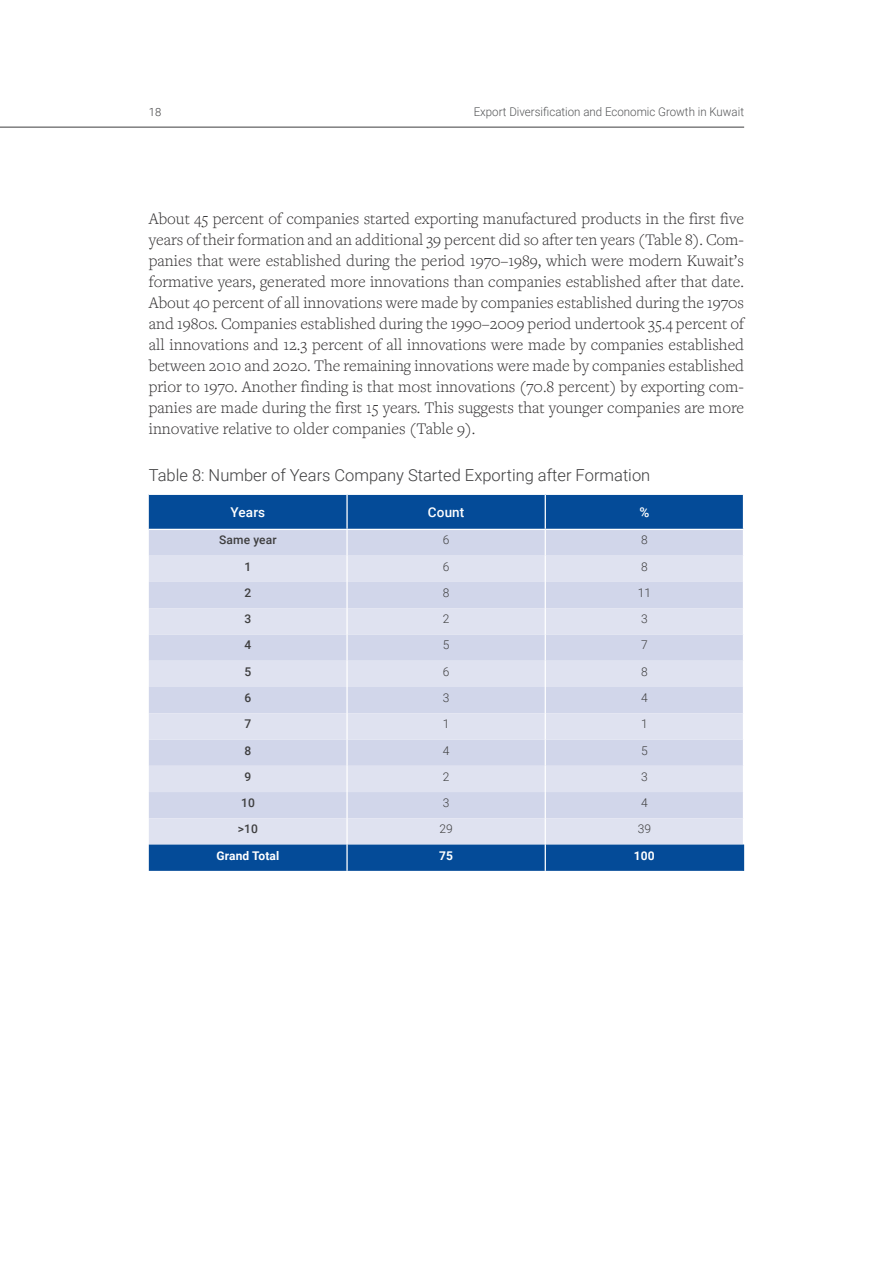
<style>
.page{position:relative;width:893px;height:1263px;background:#fff}
.page>*{position:absolute;margin:0;border:0;box-sizing:border-box;transform-origin:0 0}
.Text{font:300 16.8px/21px "Freight Text Pro";color:#312f30;text-align:justify}
.Title_4{font:300 16.5px "Roboto";color:#3e3e3f}
.Table_White_Title{font:500 13.5px "Roboto";letter-spacing:.01em;color:#fff}
.t1{font:300 12px "Roboto";color:#545557;scale:.96 1}
.Table_Text{font:300 12px "Roboto";color:#3e3e3f}
.Table_Text-2{font:500 12px "Roboto";letter-spacing:.01em;color:#3e3e3f}
.Table_Text-3{font:700 12px "Roboto";letter-spacing:.01em;color:#fff}
.t2{font:300 11.25px "Roboto";color:#3e3e3f}
</style>
<div class="page">
<hr style="left:0;top:127px;width:744px;height:1px;background:#3e3e3f">
<svg style="left:149px;top:494px;width:595px;height:377px;background:#b6c5df"></svg>
<p class="t2" style="left:149px;top:104px;width:14px">18</p>
<p class="t1" style="left:474px;top:104px;width:283px">Export Diversification and Economic Growth in Kuwait</p>
<p class="Text" style="left:149px;top:208px;width:597px">About 45 percent of companies started exporting manufactured products in the first five years of their formation and an additional 39 percent did so after ten years (Table 8). Com&shy;panies that were established during the period 1970–1989, which were modern Kuwait’s formative years, generated more innovations than companies established after that date.<br>About 40 percent of all innovations were made by companies established during the 1970s and 1980s. Companies established during the 1990–2009 period undertook 35.4 percent of all innovations and 12.3 percent of all innovations were made by companies established between 2010 and 2020. The remaining innovations were made by companies established prior to 1970. Another finding is that most innovations (70.8 percent) by exporting com&shy;panies are made during the first 15 years. This suggests that younger companies are more innovative relative to older companies (Table 9).</p>
<p class="Title_4" style="left:149px;top:463px;width:503px">Table 8: Number of Years Company Started Exporting after Formation</p>
<p class="Table_White_Title" style="left:231px;top:502px;width:36px">Years</p>
<p class="Table_White_Title" style="left:428px;top:502px;width:38px">Count</p>
<p class="Table_White_Title" style="left:639px;top:502px;width:11px">%</p>
<p class="Table_Text-2" style="left:219px;top:532px;width:59px">Same year</p>
<p class="Table_Text" style="left:443px;top:532px;width:8px">6</p>
<p class="Table_Text" style="left:641px;top:532px;width:8px">8</p>
<p class="Table_Text-2" style="left:245px;top:558px;width:8px">1</p>
<p class="Table_Text" style="left:443px;top:558px;width:8px">6</p>
<p class="Table_Text" style="left:641px;top:558px;width:8px">8</p>
<p class="Table_Text-2" style="left:245px;top:584px;width:8px">2</p>
<p class="Table_Text" style="left:443px;top:584px;width:8px">8</p>
<p class="Table_Text" style="left:638px;top:584px;width:15px">11</p>
<p class="Table_Text-2" style="left:245px;top:610px;width:8px">3</p>
<p class="Table_Text" style="left:443px;top:610px;width:8px">2</p>
<p class="Table_Text" style="left:641px;top:610px;width:8px">3</p>
<p class="Table_Text-2" style="left:245px;top:637px;width:8px">4</p>
<p class="Table_Text" style="left:443px;top:637px;width:8px">5</p>
<p class="Table_Text" style="left:641px;top:637px;width:8px">7</p>
<p class="Table_Text-2" style="left:245px;top:663px;width:8px">5</p>
<p class="Table_Text" style="left:443px;top:663px;width:8px">6</p>
<p class="Table_Text" style="left:641px;top:663px;width:8px">8</p>
<p class="Table_Text-2" style="left:245px;top:689px;width:8px">6</p>
<p class="Table_Text" style="left:443px;top:689px;width:8px">3</p>
<p class="Table_Text" style="left:641px;top:689px;width:8px">4</p>
<p class="Table_Text-2" style="left:245px;top:715px;width:8px">7</p>
<p class="Table_Text" style="left:443px;top:715px;width:8px">1</p>
<p class="Table_Text" style="left:641px;top:715px;width:8px">1</p>
<p class="Table_Text-2" style="left:245px;top:742px;width:8px">8</p>
<p class="Table_Text" style="left:443px;top:742px;width:8px">4</p>
<p class="Table_Text" style="left:641px;top:742px;width:8px">5</p>
<p class="Table_Text-2" style="left:245px;top:768px;width:8px">9</p>
<p class="Table_Text" style="left:443px;top:768px;width:8px">2</p>
<p class="Table_Text" style="left:641px;top:768px;width:8px">3</p>
<p class="Table_Text-2" style="left:241px;top:794px;width:15px">10</p>
<p class="Table_Text" style="left:443px;top:794px;width:8px">3</p>
<p class="Table_Text" style="left:641px;top:794px;width:8px">4</p>
<p class="Table_Text-2" style="left:238px;top:821px;width:22px">&gt;10</p>
<p class="Table_Text" style="left:439px;top:821px;width:15px">29</p>
<p class="Table_Text" style="left:638px;top:821px;width:15px">39</p>
<p class="Table_Text-3" style="left:217px;top:847px;width:64px">Grand Total</p>
<p class="Table_Text-3" style="left:439px;top:847px;width:15px">75</p>
<p class="Table_Text-3" style="left:634px;top:847px;width:22px">100</p>
</div>
